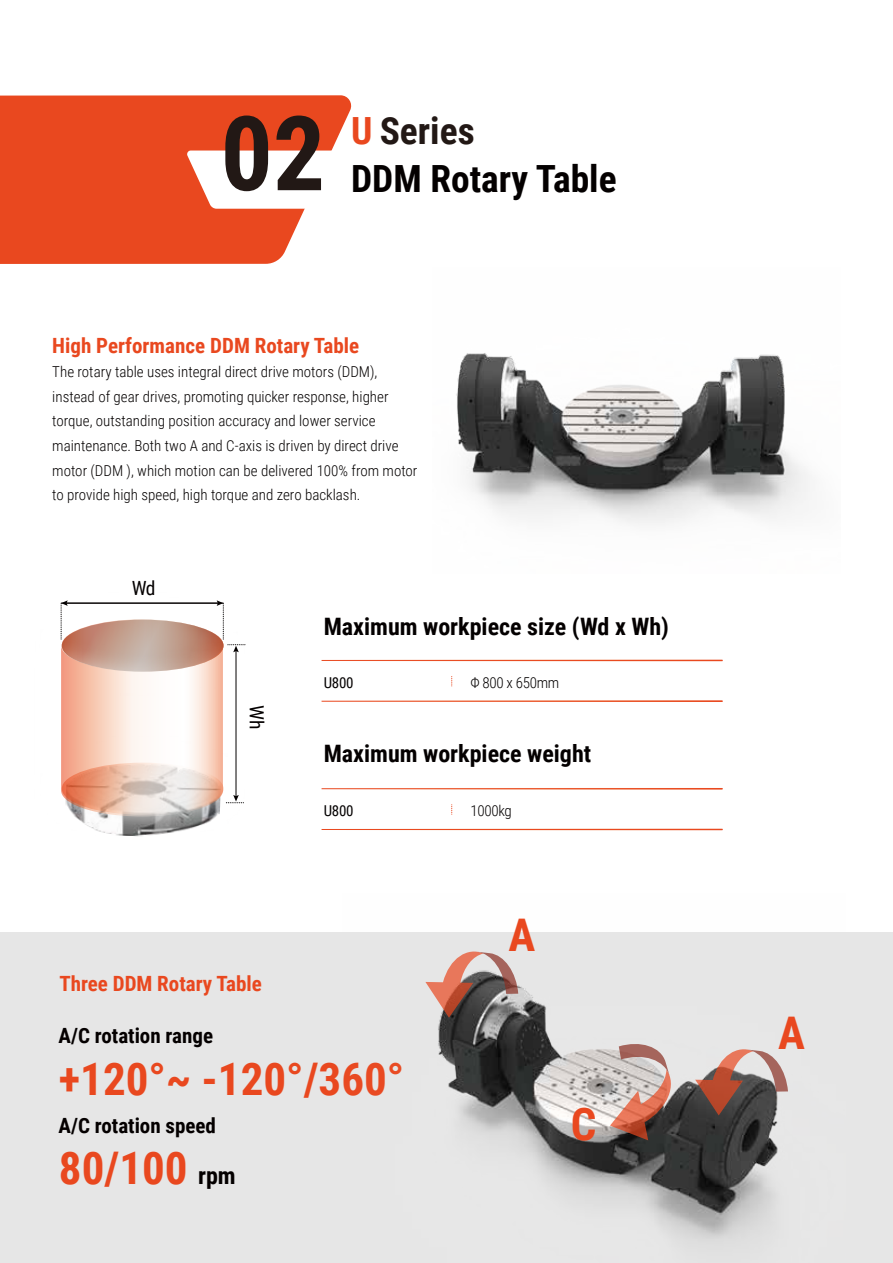
<style>
.page{position:relative;width:893px;height:1263px;background:#fff}
.page>*{position:absolute;margin:0;border:0;box-sizing:border-box;transform-origin:0 0}
.t1{font:700 103.65px "Roboto Condensed";color:#221815}
.t2{font:700 45px "Roboto Condensed";color:#e9481f}
.t3{font:700 37.5px "Roboto Condensed";color:#040000}
.t4{font:700 37.5px "Roboto Condensed";color:#221815}
.t5{font:700 24px "Roboto Condensed";color:#040000}
.t6{font:700 21px "Roboto Condensed";color:#e9481f}
.t7{font:700 21px "Roboto Condensed";color:#040000}
.t8{font:19.5px "Roboto Condensed";color:#040000}
.t9{font:300 15px/24.6px "Roboto Condensed";color:#040000}
.t10{font:300 15px "Roboto Condensed";letter-spacing:-.02em;color:#040000}
.t11{font:15px "Roboto Condensed";letter-spacing:-.02em;color:#040000}
.s1{color:#e9481f}
.s2{font-size:24px;color:#040000}
</style>
<div class="page">
<div style="left:0;top:933px;width:893px;height:330px;background:#e6e6e6"></div>
<svg style="left:0;top:95px;width:352px;height:169px;background:#ea5630"></svg>
<svg style="left:186px;top:151px;width:166px;height:58px"></svg>
<img style="left:60px;top:619px;width:186px;height:218px">
<svg style="left:61px;top:600px;width:184px;height:216px"></svg>
<img style="left:343px;top:932px;width:502px;height:309px">
<svg style="left:610px;top:1044px;width:61px;height:96px"></svg>
<svg style="left:425px;top:951px;width:93px;height:67px"></svg>
<img style="left:456px;top:353px;width:354px;height:172px">
<svg style="left:695px;top:1049px;width:93px;height:66px"></svg>
<h1 class="t1" style="left:221px;top:81px;width:106px">02</h1>
<h3 class="t4" style="left:351px;top:104px;width:125px"><span class="s1">U</span> Series</h3>
<h3 class="t3" style="left:351px;top:153px;width:267px">DDM Rotary Table</h3>
<h3 class="t6" style="left:52px;top:330px;width:308px">High Performance DDM Rotary Table</h3>
<p class="t9" style="left:52px;top:359px;width:367px">The rotary table uses integral direct drive motors (DDM), instead of gear drives, promoting quicker response, higher torque, outstanding position accuracy and lower service maintenance. Both two A and C-axis is driven by direct drive motor (DDM ), which motion can be delivered 100% from motor to provide high speed, high torque and zero backlash.</p>
<h3 class="t8" style="left:132px;top:574px;width:25px">Wd</h3>
<h3 class="t8" style="left:271px;top:705px;width:25px;rotate:90deg">Wh</h3>
<h3 class="t6" style="left:59px;top:969px;width:204px">Three DDM Rotary Table</h3>
<h3 class="t5" style="left:324px;top:609px;width:347px">Maximum workpiece size (Wd x Wh)</h3>
<p class="t11" style="left:324px;top:672px;width:31px">U800</p>
<p class="t10" style="left:470px;top:672px;width:90px">Φ 800 x 650mm</p>
<h3 class="t5" style="left:324px;top:737px;width:269px">Maximum workpiece weight</h3>
<p class="t11" style="left:324px;top:800px;width:31px">U800</p>
<p class="t9" style="left:470px;top:798px;width:43px">1000kg</p>
<h2 class="t2" style="left:508px;top:903px;width:28px">A</h2>
<h3 class="t7" style="left:59px;top:1021px;width:156px">A/C rotation range</h3>
<h2 class="t2" style="left:59px;top:1047px;width:347px">+120°~ -120°/360°</h2>
<h3 class="t7" style="left:59px;top:1111px;width:159px">A/C rotation speed</h3>
<h2 class="t2" style="left:59px;top:1137px;width:178px">80/100 <span class="s2">rpm</span></h2>
<h2 class="t2" style="left:571px;top:1092px;width:27px">C</h2>
<h2 class="t2" style="left:778px;top:1001px;width:28px">A</h2>
</div>
